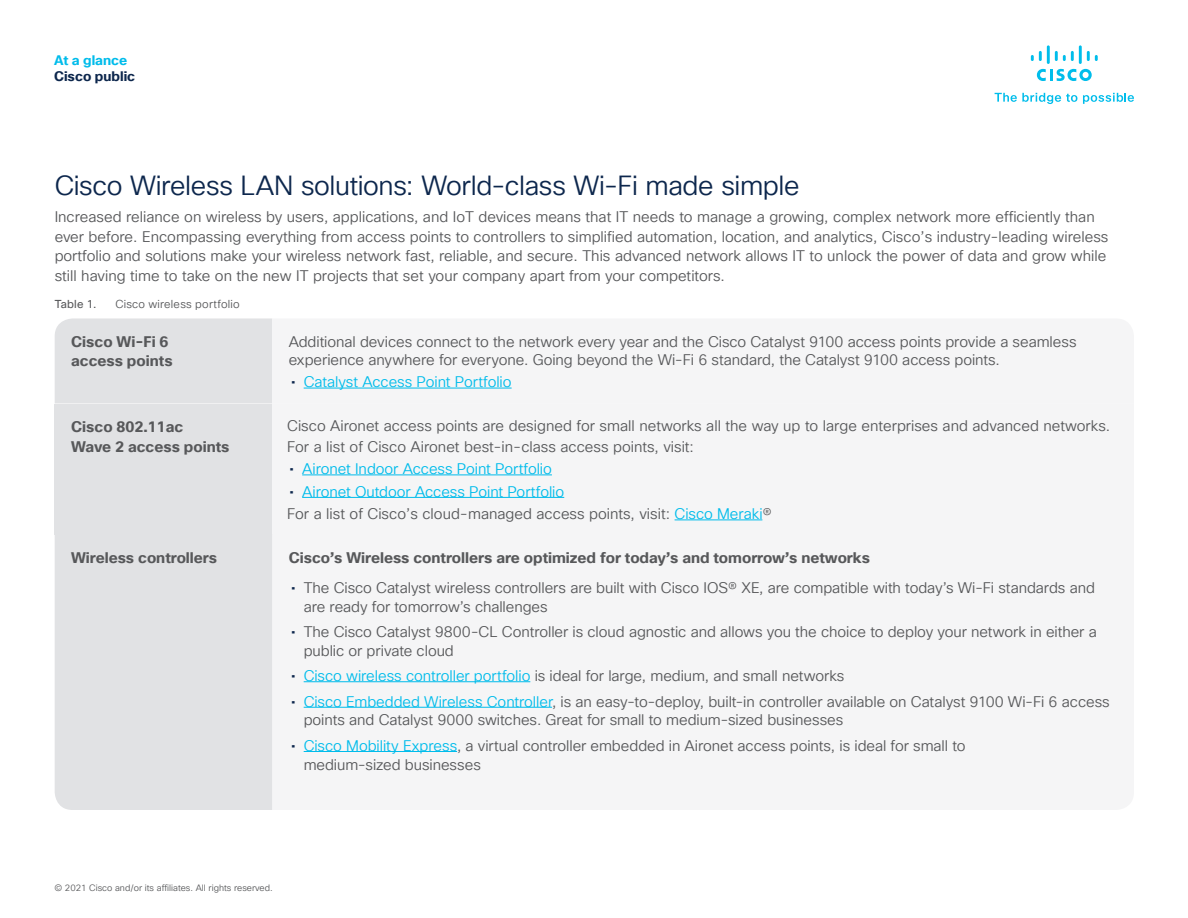
<style>
.page{position:relative;width:1188px;height:918px;background:#fff}
.page>*{position:absolute;margin:0;border:0;box-sizing:border-box;transform-origin:0 0}
.Subhead2_midnight_bl{font:27px "Cisco Sans TT Light";letter-spacing:-.015em;color:#0d274d}
.Body{font:15px/18.8px "Cisco Sans TT Light";color:#57585a}
.Body-2{font:700 15px/19.5px "Cisco Sans TT";color:#57585a}
.t1{font:15px "Cisco Sans TT Light";letter-spacing:-.005em;color:#00bceb}
.t2{font:700 13.5px "Cisco Sans TT";color:#0d274d}
.t3{font:700 13.5px "Cisco Sans TT";color:#00bceb}
.FigureCaption{font:11.25px "Cisco Sans TT Light";letter-spacing:.02em;color:#57585a}
.FigureCaption-2{font:11.25px "Cisco Sans TT";letter-spacing:.015em;color:#57585a}
.Footer_white{font:9px "Cisco Sans TT Light";color:#57585a}
.s1{font-family:"Cisco Sans TT";color:#0d274d}
.s2{color:#00bceb}
</style>
<div class="page">
<svg style="left:995px;top:93px;width:82px;height:11px"></svg>
<svg style="left:1083px;top:93px;width:51px;height:11px"></svg>
<svg style="left:1037px;top:69px;width:55px;height:12px"></svg>
<svg style="left:1031px;top:51px;width:11px;height:10px"></svg>
<hr style="left:1047px;top:45px;width:3px;height:19px;background:#00bdeb">
<svg style="left:1055px;top:51px;width:19px;height:10px"></svg>
<hr style="left:1079px;top:45px;width:3px;height:19px;background:#00bdeb">
<svg style="left:1087px;top:51px;width:11px;height:10px"></svg>
<div style="left:55px;top:404px;width:217px;height:130px;background:#e1e2e4"></div>
<div style="left:272px;top:404px;width:861px;height:130px;background:#f5f5f6"></div>
<div style="left:55px;top:318px;width:217px;height:85px;background:#e1e2e4"></div>
<hr style="left:304px;top:388px;width:208px;height:1px;background:#00bceb">
<hr style="left:302px;top:475px;width:250px;height:1px;background:#00bceb">
<hr style="left:302px;top:497px;width:262px;height:1px;background:#00bceb">
<hr style="left:675px;top:520px;width:87px;height:1px;background:#00bceb">
<div style="left:55px;top:534px;width:217px;height:276px;background:#e1e2e4"></div>
<hr style="left:304px;top:681px;width:226px;height:1px;background:#00bceb">
<hr style="left:304px;top:707px;width:248px;height:1px;background:#00bceb">
<hr style="left:304px;top:751px;width:153px;height:1px;background:#00bceb">
<p class="t3" style="left:54px;top:51px;width:75px">At a glance</p>
<p class="t2" style="left:54px;top:67px;width:83px">Cisco public</p>
<p class="Subhead2_midnight_bl" style="left:55px;top:168px;width:747px">Cisco Wireless LAN solutions: World-class Wi-Fi made simple</p>
<p class="Body" style="left:55px;top:208px;width:1055px;line-height:19.5px">Increased reliance on wireless by users, applications, and IoT devices means that IT needs to manage a growing, complex network more efficiently than ever before. Encompassing everything from access points to controllers to simplified automation, location, and analytics, Cisco’s industry-leading wireless portfolio and solutions make your wireless network fast, reliable, and secure. This advanced network allows IT to unlock the power of data and grow while still having time to take on the new IT projects that set your company apart from your competitors.</p>
<p class="FigureCaption-2" style="left:55px;top:297px;width:43px">Table 1.</p>
<p class="FigureCaption" style="left:115px;top:297px;width:126px">Cisco wireless portfolio</p>
<p class="Body-2" style="left:71px;top:332px;width:103px">Cisco Wi-Fi 6 access points</p>
<p class="Body" style="left:289px;top:333px;width:789px;line-height:18px">Additional devices connect to the network every year and the Cisco Catalyst 9100 access points provide a seamless experience anywhere for everyone. Going beyond the Wi-Fi 6 standard, the Catalyst 9100 access points.</p>
<p class="t1" style="left:291px;top:372px;width:222px"><span class="s1">•</span> Catalyst Access Point Portfolio</p>
<p class="Body-2" style="left:71px;top:417px;width:160px">Cisco 802.11ac<br>Wave 2 access points</p>
<p class="Body" style="left:287px;top:417px;width:825px">Cisco Aironet access points are designed for small networks all the way up to large enterprises and advanced networks.</p>
<p class="Body" style="left:287px;top:438px;width:408px">For a list of Cisco Aironet best-in-class access points, visit:</p>
<p class="t1" style="left:290px;top:459px;width:264px"><span class="s1">•</span> Aironet Indoor Access Point Portfolio</p>
<p class="t1" style="left:290px;top:482px;width:276px"><span class="s1">•</span> Aironet Outdoor Access Point Portfolio</p>
<p class="Body" style="left:287px;top:505px;width:486px">For a list of Cisco’s cloud-managed access points, visit: <span class="s2">Cisco Meraki</span>®</p>
<p class="Body-2" style="left:71px;top:548px;width:148px">Wireless controllers</p>
<p class="Body-2" style="left:289px;top:548px;width:583px">Cisco’s Wireless controllers are optimized for today’s and tomorrow’s networks</p>
<p class="Body" style="left:304px;top:579px;width:793px;text-indent:-13px"><span class="s1">•</span> The Cisco Catalyst wireless controllers are built with Cisco IOS® XE, are compatible with today’s Wi-Fi standards and are ready for tomorrow’s challenges</p>
<p class="Body" style="left:304px;top:623px;width:795px;text-indent:-13px"><span class="s1">•</span> The Cisco Catalyst 9800-CL Controller is cloud agnostic and allows you the choice to deploy your network in either a public or private cloud</p>
<p class="Body" style="left:291px;top:667px;width:555px"><span class="s1">•</span> <span class="s2">Cisco wireless controller portfolio</span> is ideal for large, medium, and small networks</p>
<p class="Body" style="left:304px;top:692px;width:808px;text-indent:-13px"><span class="s1">•</span> <span class="s2">Cisco Embedded Wireless Controller</span>, is an easy-to-deploy, built-in controller available on Catalyst 9100 Wi-Fi 6 access points and Catalyst 9000 switches. Great for small to medium-sized businesses</p>
<p class="Body" style="left:304px;top:737px;width:663px;text-indent:-13px"><span class="s1">•</span> <span class="s2">Cisco Mobility Express</span>, a virtual controller embedded in Aironet access points, is ideal for small to medium-sized businesses</p>
<p class="Footer_white" style="left:54px;top:882px;width:220px">© 2021 Cisco and/or its affiliates. All rights reserved.</p>
</div>
